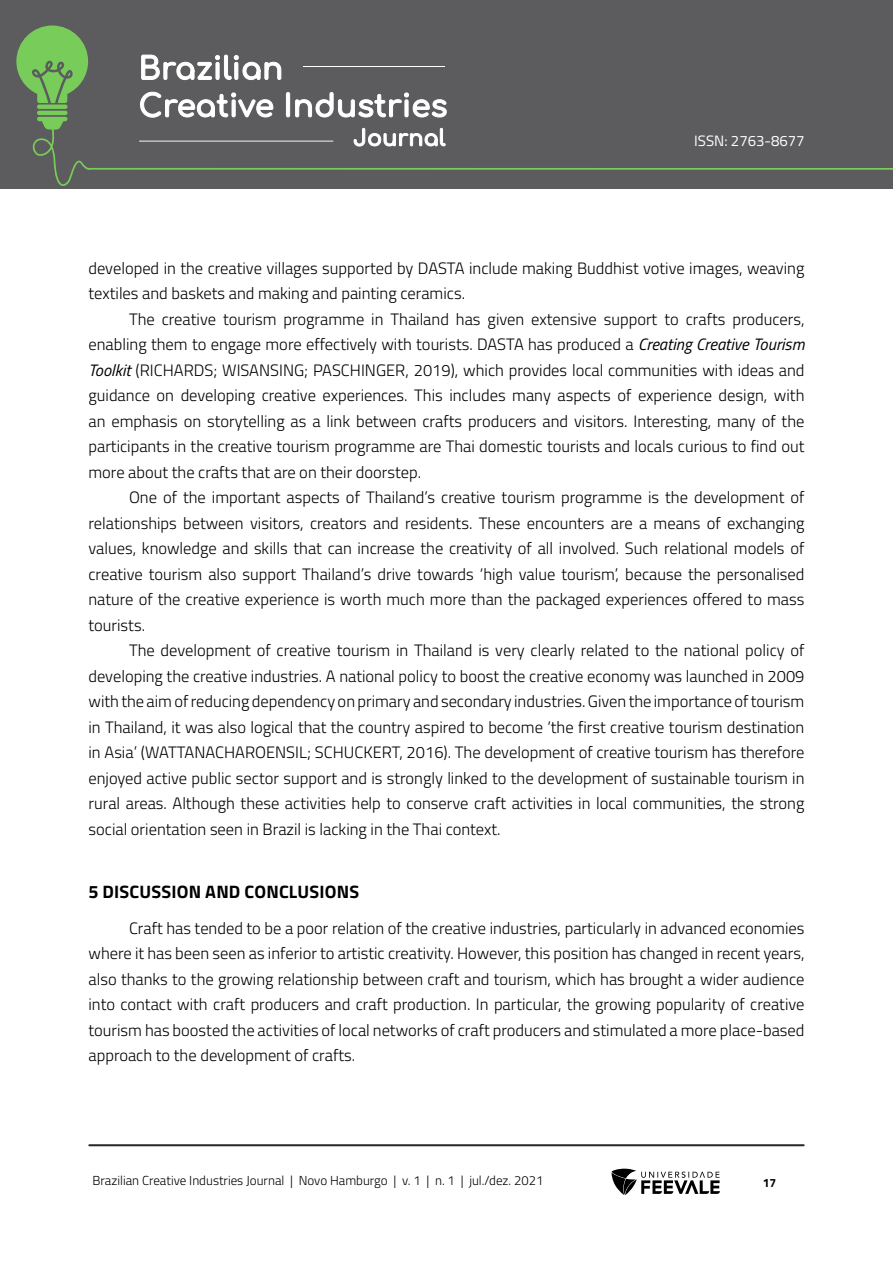
<style>
.page{position:relative;width:893px;height:1263px;background:#fff}
.page>*{position:absolute;margin:0;border:0;box-sizing:border-box;transform-origin:0 0}
.TITULO_1{font:700 18px "Titillium Web";letter-spacing:.01em;color:#000}
.Corpo_de_texto{font:300 16.5px/25.5px "Titillium Web";color:#000;text-align:justify}
.t1{font:15px "Titillium Web";color:#fff}
.t2{font:300 13.05px "Titillium Web";color:#000}
.t3{font:700 12px "Titillium Web";color:#000}
.s1{font-weight:400;font-style:italic}
</style>
<div class="page">
<div style="left:0;top:0;width:893px;height:188px;background:#5c5c5e"></div>
<hr style="left:37px;top:111px;width:30px;height:4px;background:#78cc59;border-radius:2px">
<svg style="left:37px;top:117px;width:30px;height:11px"></svg>
<hr style="left:37px;top:105px;width:30px;height:4px;background:#78cc59;border-radius:2px">
<svg style="left:16px;top:26px;width:72px;height:77px"></svg>
<svg style="left:32px;top:128px;width:861px;height:58px"></svg>
<hr style="left:89px;top:1144px;width:715px;height:2px;background:#282828">
<svg style="left:611px;top:1169px;width:109px;height:26px"></svg>
<svg style="left:141px;top:54px;width:141px;height:26px"></svg>
<svg style="left:140px;top:91px;width:134px;height:27px"></svg>
<svg style="left:285px;top:92px;width:162px;height:26px"></svg>
<svg style="left:353px;top:127px;width:93px;height:20px"></svg>
<hr style="left:303px;top:66px;width:142px;height:1px;background:#fff">
<hr style="left:139px;top:141px;width:194px;height:1px;background:#fff">
<p class="t1" style="left:694px;top:130px;width:112px">ISSN: 2763-8677</p>
<p class="Corpo_de_texto" style="left:88px;top:254px;width:717px">developed in the creative villages supported by DASTA include making Buddhist votive images, weaving textiles and baskets and making and painting ceramics.</p>
<p class="Corpo_de_texto" style="left:88px;top:305px;width:717px;text-indent:40px">The creative tourism programme in Thailand has given extensive support to crafts producers, enabling them to engage more effectively with tourists. DASTA has produced a <span class="s1">Creating Creative Tourism Toolkit</span> (RICHARDS; WISANSING; PASCHINGER, 2019), which provides local communities with ideas and guidance on developing creative experiences. This includes many aspects of experience design, with an emphasis on storytelling as a link between crafts producers and visitors. Interesting, many of the participants in the creative tourism programme are Thai domestic tourists and locals curious to find out more about the crafts that are on their doorstep.</p>
<p class="Corpo_de_texto" style="left:88px;top:484px;width:717px;text-indent:40px">One of the important aspects of Thailand’s creative tourism programme is the development of relationships between visitors, creators and residents. These encounters are a means of exchanging values, knowledge and skills that can increase the creativity of all involved. Such relational models of creative tourism also support Thailand’s drive towards ‘high value tourism’, because the personalised nature of the creative experience is worth much more than the packaged experiences offered to mass tourists.</p>
<p class="Corpo_de_texto" style="left:88px;top:637px;width:717px;text-indent:40px">The development of creative tourism in Thailand is very clearly related to the national policy of developing the creative industries. A national policy to boost the creative economy was launched in 2009 with the aim of reducing dependency on primary and secondary industries. Given the importance of tourism in Thailand, it was also logical that the country aspired to become ‘the first creative tourism destination in Asia’ (WATTANACHAROENSIL; SCHUCKERT, 2016). The development of creative tourism has therefore enjoyed active public sector support and is strongly linked to the development of sustainable tourism in rural areas. Although these activities help to conserve craft activities in local communities, the strong social orientation seen in Brazil is lacking in the Thai context.</p>
<p class="TITULO_1" style="left:88px;top:878px;width:272px">5 DISCUSSION AND CONCLUSIONS</p>
<p class="Corpo_de_texto" style="left:88px;top:914px;width:717px;text-indent:40px">Craft has tended to be a poor relation of the creative industries, particularly in advanced economies where it has been seen as inferior to artistic creativity. However, this position has changed in recent years, also thanks to the growing relationship between craft and tourism, which has brought a wider audience into contact with craft producers and craft production. In particular, the growing popularity of creative tourism has boosted the activities of local networks of craft producers and stimulated a more place-based approach to the development of crafts.</p>
<p class="t2" style="left:92px;top:1171px;width:452px">Brazilian Creative Industries Journal | Novo Hamburgo | v. 1 | n. 1 | jul./dez. 2021</p>
<p class="t3" style="left:763px;top:1174px;width:15px">17</p>
</div>
